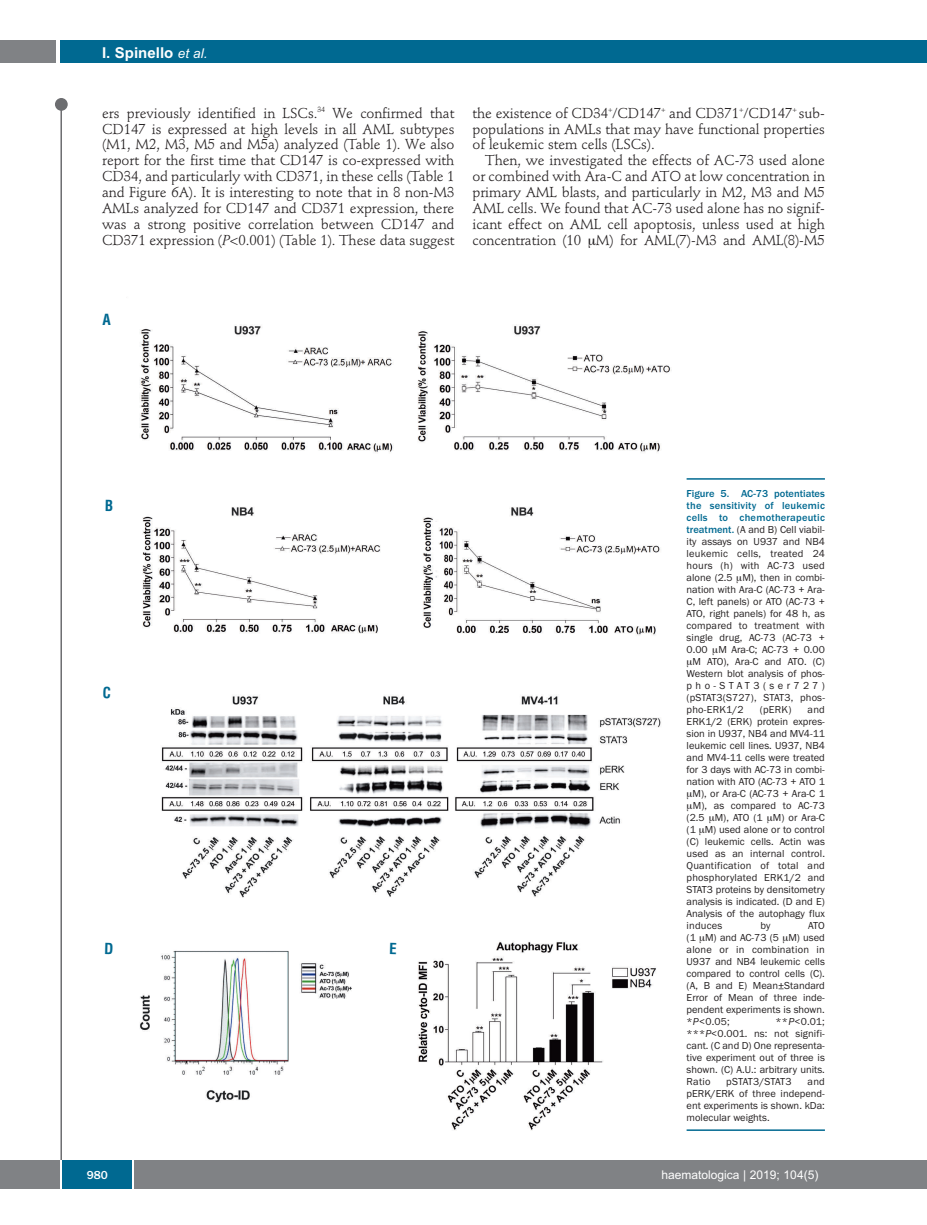
<style>
.page{position:relative;width:927px;height:1225px;background:#fff}
.page>*{position:absolute;margin:0;border:0;box-sizing:border-box;transform-origin:0 0}
.t1{font:700 15px "Arial";color:#fff}
.t2{font:700 condensed 15px "Helvetica";color:#006991}
.t3{font:14.25px/15.9px "Stempel Schneidler";letter-spacing:-.005em;color:#231f20;text-align:justify}
.t4{font:12px "Arial";color:#fff}
.t5{font:500 12px "Franklin Gothic";color:#fff}
.t6{font:10.5px/12px "Franklin Gothic";color:#231f20;text-align:justify}
.t7{font:10.5px "Franklin Gothic";letter-spacing:.02em;color:#231f20}
.t8{font:500 10.5px "Franklin Gothic";letter-spacing:.02em;color:#006991}
.t9{font:500 10.5px "Franklin Gothic";color:#006991}
.t10{font:10.5px "Franklin Gothic";letter-spacing:.325em;color:#231f20}
.s1{font-weight:400;font-style:italic;font-size:13.5px}
.s2{font-style:italic}
.s3{font-weight:500;color:#006991}
</style>
<div class="page">
<div style="left:911px;top:40px;width:16px;height:22px;background:#006991"></div>
<div style="left:910px;top:1160px;width:17px;height:28px;background:#808285"></div>
<div style="left:55px;top:98px;width:13px;height:13px;background:#6c6d70;border-radius:50%"></div>
<hr style="left:60px;top:101px;width:2px;height:1061px;background:#6c6d70">
<div style="left:60px;top:40px;width:852px;height:22px;background:#006991"></div>
<div style="left:0;top:40px;width:56px;height:22px;background:#808285"></div>
<div style="left:0;top:1160px;width:911px;height:28px;background:#808285"></div>
<div style="left:62px;top:1160px;width:71px;height:28px;background:#006991"></div>
<hr style="left:60px;top:1160px;width:2px;height:28px;background:#fff">
<svg style="left:133px;top:1160px;width:1px;height:28px"></svg>
<img style="left:140px;top:324px;width:547px;height:807px">
<hr style="left:687px;top:478px;width:138px;height:2px;background:#006991">
<hr style="left:687px;top:1129px;width:138px;height:2px;background:#006991">
<svg style="left:390px;top:942px;width:6px;height:12px"></svg>
<h1 class="t1" style="left:102px;top:44px;width:107px">I. Spinello <span class="s1">et al.</span></h1>
<p class="t3" style="left:102px;top:106px;width:354px">ers previously identified in LSCs.<sup>34</sup> We confirmed that CD147 is expressed at high levels in all AML subtypes (M1, M2, M3, M5 and M5a) analyzed (Table 1). We also report for the first time that CD147 is co-expressed with CD34, and particularly with CD371, in these cells (Table 1 and Figure 6A). It is interesting to note that in 8 non-M3<br>AMLs analyzed for CD147 and CD371 expression, there was a strong positive correlation between CD147 and CD371 expression (<span class="s2">P</span>&lt;0.001) (Table 1). These data suggest</p>
<h2 class="t3" style="left:472px;top:106px;width:354px">the existence of CD34<sup>+</sup>/CD147<sup>+</sup> and CD371<sup>+</sup>/CD147<sup>+</sup> sub&shy;populations in AMLs that may have functional properties of leukemic stem cells (LSCs).</h2>
<p class="t3" style="left:472px;top:154px;width:354px;text-indent:13px">Then, we investigated the effects of AC-73 used alone or combined with Ara-C and ATO at low concentration in primary AML blasts, and particularly in M2, M3 and M5<br>AML cells. We found that AC-73 used alone has no signif&shy;icant effect on AML cell apoptosis, unless used at high concentration (10 M) for AML(7)-M3 and AML(8)-M5</p>
<h1 class="t2" style="left:103px;top:311px;width:10px">A</h1>
<p class="t9" style="left:687px;top:487px;width:140px">Figure 5. AC-73 potentiates</p>
<p class="t8" style="left:687px;top:499px;width:140px">the sensitivity of leukemic</p>
<p class="t8" style="left:687px;top:511px;width:140px">cells to chemotherapeutic</p>
<p class="t6" style="left:687px;top:523px;width:140px"><span class="s3">treatment.</span> (A and B) Cell viabil-</p>
<p class="t6" style="left:687px;top:535px;width:140px">ity assays on U937 and NB4</p>
<p class="t7" style="left:687px;top:547px;width:140px">leukemic cells, treated 24</p>
<p class="t7" style="left:687px;top:559px;width:140px">hours (h) with AC-73 used</p>
<p class="t6" style="left:687px;top:571px;width:140px">alone (2.5 M), then in combi-</p>
<p class="t6" style="left:687px;top:583px;width:140px">nation with Ara-C (AC-73 + Ara-</p>
<p class="t6" style="left:687px;top:595px;width:140px">C, left panels) or ATO (AC-73 +</p>
<p class="t6" style="left:687px;top:607px;width:140px">ATO, right panels) for 48 h, as</p>
<p class="t6" style="left:687px;top:619px;width:140px">compared to treatment with</p>
<p class="t6" style="left:687px;top:631px;width:140px">single drug, AC-73 (AC-73 +</p>
<p class="t6" style="left:687px;top:643px;width:140px">0.00 M Ara-C; AC-73 + 0.00</p>
<p class="t6" style="left:693px;top:655px;width:134px">M ATO), Ara-C and ATO. (C)</p>
<p class="t6" style="left:687px;top:667px;width:140px">Western blot analysis of phos-</p>
<p class="t10" style="left:687px;top:679px;width:140px">pho-STAT3(ser727)</p>
<p class="t6" style="left:687px;top:691px;width:140px">(pSTAT3(S727), STAT3, phos-</p>
<p class="t6" style="left:687px;top:703px;width:59px">pho-ERK1/2</p>
<p class="t6" style="left:760px;top:703px;width:33px">(pERK)</p>
<p class="t6" style="left:808px;top:703px;width:19px">and</p>
<p class="t6" style="left:687px;top:715px;width:140px">ERK1/2 (ERK) protein expres-</p>
<p class="t6" style="left:687px;top:727px;width:140px">sion in U937, NB4 and MV4-11</p>
<p class="t6" style="left:687px;top:739px;width:140px">leukemic cell lines. U937, NB4</p>
<p class="t6" style="left:687px;top:751px;width:140px">and MV4-11 cells were treated</p>
<p class="t6" style="left:687px;top:763px;width:140px">for 3 days with AC-73 in combi-</p>
<p class="t6" style="left:687px;top:775px;width:140px">nation with ATO (AC-73 + ATO 1</p>
<p class="t6" style="left:693px;top:787px;width:134px">M), or Ara-C (AC-73 + Ara-C 1</p>
<p class="t6" style="left:693px;top:799px;width:134px">M), as compared to AC-73</p>
<p class="t6" style="left:687px;top:811px;width:140px">(2.5 M), ATO (1 M) or Ara-C</p>
<p class="t6" style="left:687px;top:823px;width:140px">(1 M) used alone or to control</p>
<p class="t6" style="left:687px;top:835px;width:140px">(C) leukemic cells. Actin was</p>
<p class="t6" style="left:687px;top:847px;width:140px">used as an internal control.</p>
<p class="t7" style="left:687px;top:859px;width:140px">Quantification of total and</p>
<p class="t6" style="left:687px;top:871px;width:140px">phosphorylated ERK1/2 and</p>
<p class="t6" style="left:687px;top:883px;width:140px">STAT3 proteins by densitometry</p>
<p class="t6" style="left:687px;top:895px;width:140px">analysis is indicated. (D and E)</p>
<p class="t6" style="left:687px;top:907px;width:140px">Analysis of the autophagy flux</p>
<p class="t7" style="left:687px;top:919px;width:37px">induces</p>
<p class="t6" style="left:760px;top:919px;width:12px">by</p>
<p class="t6" style="left:687px;top:919px;width:140px;text-indent:122px">ATO (1 M) and AC-73 (5 M) used alone or in combination in U937 and NB4 leukemic cells compared to control cells (C). (A, B and E) Mean±Standard Error of Mean of three inde&shy;pendent experiments is shown. *<span class="s2">P</span>&lt;0.05;</p>
<p class="t6" style="left:687px;top:1015px;width:140px;text-indent:89px">**<span class="s2">P</span>&lt;0.01; ***<span class="s2">P</span>&lt;0.001. ns: not signifi&shy;cant. (C and D) One representa&shy;tive experiment out of three is shown. (C) A.U.: arbitrary units.<br>Ratio</p>
<p class="t6" style="left:726px;top:1075px;width:67px">pSTAT3/STAT3</p>
<p class="t6" style="left:687px;top:1075px;width:140px;text-indent:121px">and pERK/ERK of three independ&shy;ent experiments is shown. kDa: molecular weights.</p>
<p class="t5" style="left:87px;top:1167px;width:23px">980</p>
<p class="t4" style="left:661px;top:1167px;width:158px">haematologica | 2019; 104(5)</p>
</div>
